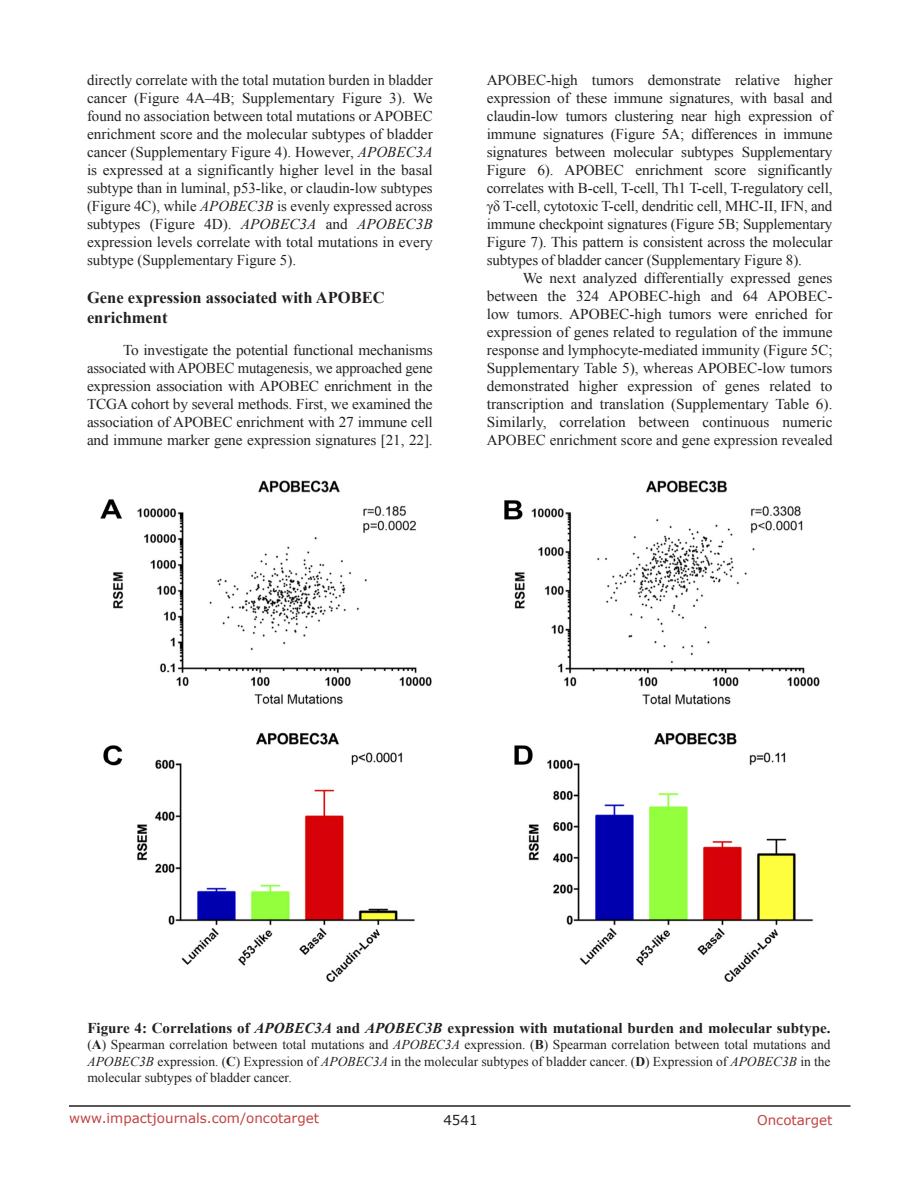
<style>
.page{position:relative;width:918px;height:1188px;background:#fff}
.page>*{position:absolute;margin:0;border:0;box-sizing:border-box;transform-origin:0 0}
.SubHeading{font:700 16.5px/19.8px "Times New Roman";color:#231f20}
.BodyText{font:15px/18px "Times New Roman";letter-spacing:-.005em;color:#231f20;text-align:justify}
.Figuretrx{font:700 15px "Times New Roman";color:#231f20}
.Figuretrx-2{font:13.5px/16.2px "Times New Roman";color:#231f20;text-align:justify}
.t1{font:13.5px "Verdana";color:#c24141}
.t2{font:13.5px "Verdana";color:#231f20}
.s1{font-style:italic}
.s2{font-weight:700}
</style>
<div class="page">
<hr style="left:69px;top:1105px;width:781px;height:2px;background:#231f20">
<img style="left:100px;top:480px;width:719px;height:501px">
<p class="BodyText" style="left:87px;top:71px;width:347px">directly correlate with the total mutation burden in bladder cancer (Figure 4A–4B; Supplementary Figure 3). We found no association between total mutations or APOBEC enrichment score and the molecular subtypes of bladder cancer (Supplementary Figure 4). However, <span class="s1">APOBEC3A </span>is expressed at a significantly higher level in the basal subtype than in luminal, p53-like, or claudin-low subtypes (Figure 4C), while <span class="s1">APOBEC3B</span> is evenly expressed across subtypes (Figure 4D). <span class="s1">APOBEC3A</span> and <span class="s1">APOBEC3B </span>expression levels correlate with total mutations in every subtype (Supplementary Figure 5).</p>
<p class="SubHeading" style="left:87px;top:287px;width:299px">Gene expression associated with APOBEC enrichment</p>
<p class="BodyText" style="left:87px;top:340px;width:347px;text-indent:36px">To investigate the potential functional mechanisms associated with APOBEC mutagenesis, we approached gene expression association with APOBEC enrichment in the TCGA cohort by several methods. First, we examined the association of APOBEC enrichment with 27 immune cell and immune marker gene expression signatures [21, 22].</p>
<p class="BodyText" style="left:487px;top:71px;width:347px">APOBEC-high tumors demonstrate relative higher expression of these immune signatures, with basal and claudin-low tumors clustering near high expression of immune signatures (Figure 5A; differences in immune signatures between molecular subtypes Supplementary Figure 6). APOBEC enrichment score significantly correlates with B-cell, T-cell, Th1 T-cell, T-regulatory cell, γδ T-cell, cytotoxic T-cell, dendritic cell, MHC-II, IFN, and immune checkpoint signatures (Figure 5B; Supplementary Figure 7). This pattern is consistent across the molecular subtypes of bladder cancer (Supplementary Figure 8).</p>
<p class="BodyText" style="left:487px;top:269px;width:347px;text-indent:36px">We next analyzed differentially expressed genes between the 324 APOBEC-high and 64 APOBEC&shy;low tumors. APOBEC-high tumors were enriched for expression of genes related to regulation of the immune response and lymphocyte-mediated immunity (Figure 5C; Supplementary Table 5), whereas APOBEC-low tumors demonstrated higher expression of genes related to transcription and translation (Supplementary Table 6).<br>Similarly, correlation between continuous numeric APOBEC enrichment score and gene expression revealed</p>
<p class="Figuretrx" style="left:87px;top:1018px;width:745px">Figure 4: Correlations of <span class="s1">APOBEC3A</span> and <span class="s1">APOBEC3B</span> expression with mutational burden and molecular subtype.</p>
<p class="Figuretrx-2" style="left:87px;top:1037px;width:745px">(<span class="s2">A</span>) Spearman correlation between total mutations and <span class="s1">APOBEC3A</span> expression. (<span class="s2">B</span>) Spearman correlation between total mutations and <span class="s1">APOBEC3B</span> expression. (<span class="s2">C</span>) Expression of <span class="s1">APOBEC3A</span> in the molecular subtypes of bladder cancer. (<span class="s2">D</span>) Expression of <span class="s1">APOBEC3B</span> in the molecular subtypes of bladder cancer.</p>
<p class="t1" style="left:69px;top:1109px;width:252px">www.impactjournals.com/oncotarget</p>
<p class="t2" style="left:443px;top:1111px;width:36px">4541</p>
<p class="t1" style="left:757px;top:1111px;width:77px">Oncotarget</p>
</div>
